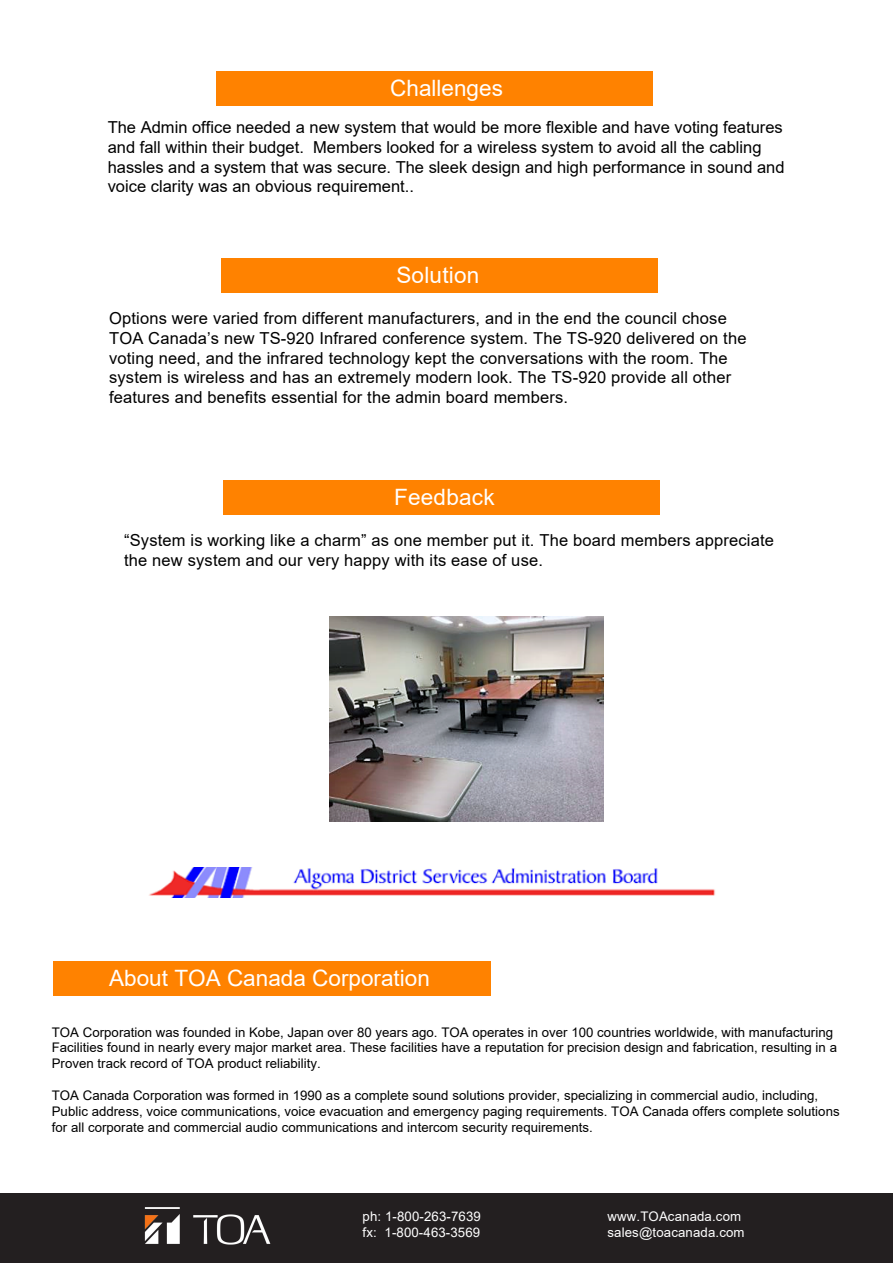
<style>
.page{position:relative;width:893px;height:1263px;background:#fff}
.page>*{position:absolute;margin:0;border:0;box-sizing:border-box;transform-origin:0 0}
.t1{font:22.5px "Arial";color:#fff}
.t2{font:16.5px/19.8px "Arial";letter-spacing:.01em;color:#000}
.t3{font:13.2px/15.9px "Arial";color:#000}
.t4{font:13.2px/15.9px "Arial";letter-spacing:.01em;color:#fff}
</style>
<div class="page">
<div style="left:221px;top:258px;width:437px;height:35px;background:#ff8200"></div>
<div style="left:223px;top:480px;width:437px;height:35px;background:#ff8200"></div>
<div style="left:53px;top:961px;width:438px;height:35px;background:#ff8200"></div>
<div style="left:0;top:1193px;width:893px;height:70px;background:#231f20"></div>
<img style="left:144px;top:1207px;width:127px;height:38px">
<div style="left:216px;top:71px;width:436px;height:35px;background:#ff8200"></div>
<img style="left:149px;top:867px;width:566px;height:30px">
<img style="left:330px;top:616px;width:273px;height:206px">
<h1 class="t1" style="left:390px;top:72px;width:114px">Challenges</h1>
<p class="t2" style="left:108px;top:117px;width:678px">The Admin office needed a new system that would be more flexible and have voting features and fall within their budget. Members looked for a wireless system to avoid all the cabling hassles and a system that was secure. The sleek design and high performance in sound and voice clarity was an obvious requirement..</p>
<h1 class="t1" style="left:396px;top:260px;width:85px">Solution</h1>
<p class="t2" style="left:109px;top:308px;width:639px">Options were varied from different manufacturers, and in the end the council chose TOA Canada’s new TS-920 Infrared conference system. The TS-920 delivered on the voting need, and the infrared technology kept the conversations with the room. The system is wireless and has an extremely modern look. The TS-920 provide all other features and benefits essential for the admin board members.</p>
<h1 class="t1" style="left:394px;top:481px;width:102px">Feedback</h1>
<p class="t2" style="left:124px;top:530px;width:651px">“System is working like a charm” as one member put it. The board members appreciate the new system and our very happy with its ease of use.</p>
<h1 class="t1" style="left:109px;top:962px;width:322px">About TOA Canada Corporation</h1>
<p class="t3" style="left:52px;top:1024px;width:787px">TOA Corporation was founded in Kobe, Japan over 80 years ago. TOA operates in over 100 countries worldwide, with manufacturing<br>Facilities found in nearly every major market area. These facilities have a reputation for precision design and fabrication, resulting in a<br>Proven track record of TOA product reliability.</p>
<p class="t3" style="left:52px;top:1087px;width:789px">TOA Canada Corporation was formed in 1990 as a complete sound solutions provider, specializing in commercial audio, including,<br>Public address, voice communications, voice evacuation and emergency paging requirements. TOA Canada offers complete solutions for all corporate and commercial audio communications and intercom security requirements.</p>
<p class="t4" style="left:363px;top:1208px;width:120px">ph: 1-800-263-7639 fx: 1-800-463-3569</p>
<p class="t4" style="left:608px;top:1208px;width:139px">www.TOAcanada.com sales@toacanada.com</p>
</div>
